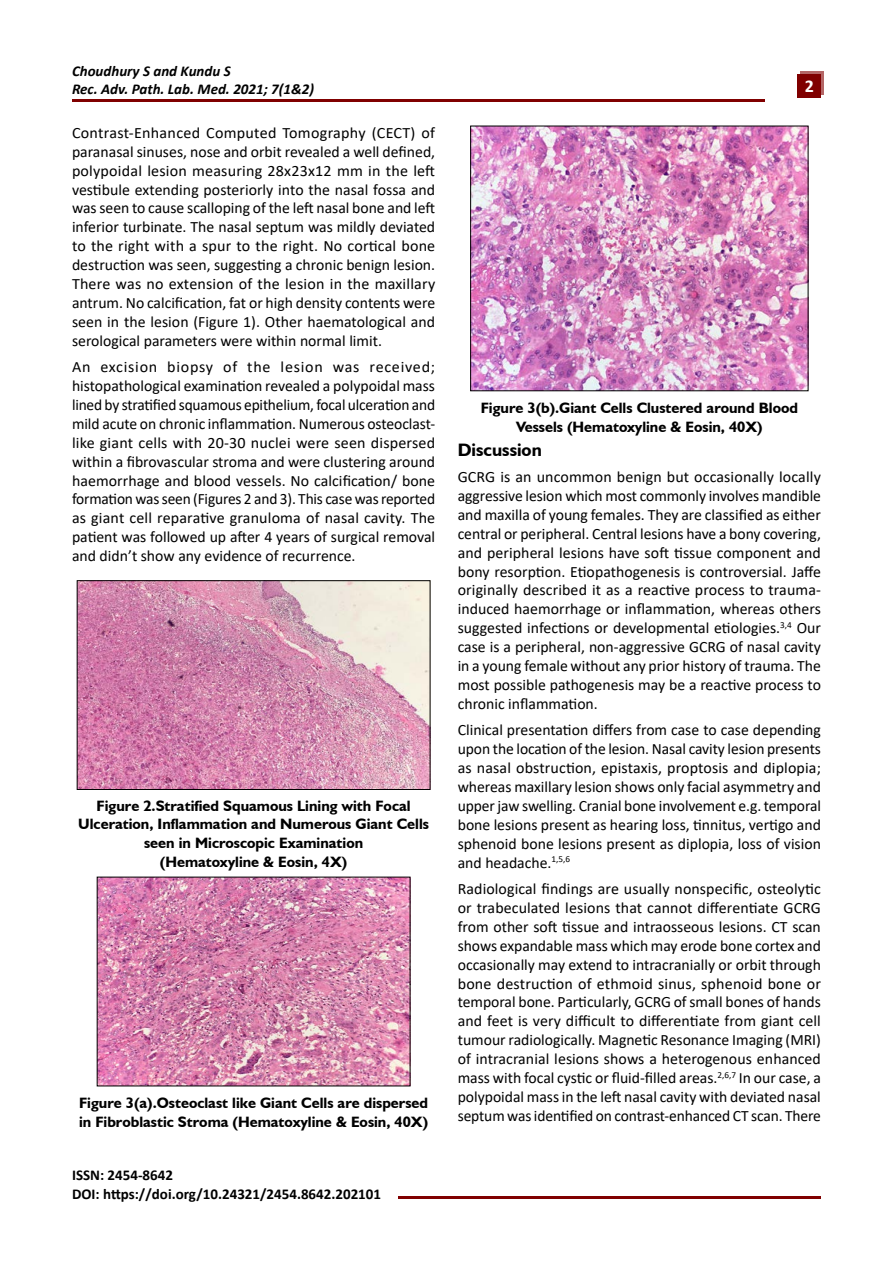
<style>
.page{position:relative;width:893px;height:1263px;background:#fff}
.page>*{position:absolute;margin:0;border:0;box-sizing:border-box;transform-origin:0 0}
.t1{font:700 18px "Humanist 521 BT";color:#000}
.t2{font:700 18px "Calibri";color:#fff}
.t3{font:15.75px/18.9px "Calibri";color:#000;text-align:justify}
.t4{font:700 15px/18.9px "Humanist 521 BT";color:#000;text-align:center}
.t5{font:700 15px/18.9px "Calibri";color:#000}
.t6{font:italic 700 15px/18px "Calibri";color:#000}
</style>
<div class="page">
<div style="left:801px;top:71px;width:23px;height:23px;background:#b46666"></div>
<div style="left:798px;top:74px;width:23px;height:23px;background:#800000"></div>
<hr style="left:72px;top:100px;width:693px;height:2px;background:#800000">
<hr style="left:398px;top:1196px;width:423px;height:2px;background:#800000">
<img style="left:79px;top:582px;width:349px;height:206px">
<div style="left:77px;top:580px;width:353px;height:210px;border:1px solid #000"></div>
<img style="left:99px;top:879px;width:309px;height:205px">
<img style="left:472px;top:128px;width:334px;height:261px">
<p class="t6" style="left:72px;top:61px;width:244px">Choudhury S and Kundu S<br>Rec. Adv. Path. Lab. Med. 2021; 7(1&amp;2)</p>
<p class="t3" style="left:72px;top:123px;width:365px">Contrast-Enhanced Computed Tomography (CECT) of paranasal sinuses, nose and orbit revealed a well defined, polypoidal lesion measuring 28x23x12 mm in the left vestibule extending posteriorly into the nasal fossa and was seen to cause scalloping of the left nasal bone and left inferior turbinate. The nasal septum was mildly deviated to the right with a spur to the right. No cortical bone destruction was seen, suggesting a chronic benign lesion.<br>There was no extension of the lesion in the maxillary antrum. No calcification, fat or high density contents were seen in the lesion (Figure 1). Other haematological and serological parameters were within normal limit.</p>
<p class="t3" style="left:72px;top:357px;width:365px">An excision biopsy of the lesion was received; histopathological examination revealed a polypoidal mass lined by stratified squamous epithelium, focal ulceration and mild acute on chronic inflammation. Numerous osteoclast&shy;like giant cells with 20-30 nuclei were seen dispersed within a fibrovascular stroma and were clustering around haemorrhage and blood vessels. No calcification/ bone formation was seen (Figures 2 and 3). This case was reported as giant cell reparative granuloma of nasal cavity. The patient was followed up after 4 years of surgical removal and didn’t show any evidence of recurrence.</p>
<p class="t4" style="left:78px;top:796px;width:352px">Figure 2.Stratified Squamous Lining with Focal Ulceration, Inflammation and Numerous Giant Cells seen in Microscopic Examination<br>(Hematoxyline &amp; Eosin, 4X)</p>
<p class="t4" style="left:79px;top:1093px;width:351px;text-align:left">Figure 3(a).Osteoclast like Giant Cells are dispersed in Fibroblastic Stroma (Hematoxyline &amp; Eosin, 40X)</p>
<p class="t5" style="left:72px;top:1165px;width:311px">ISSN: 2454-8642<br>DOI: https://doi.org/10.24321/2454.8642.202101</p>
<p class="t2" style="left:805px;top:74px;width:11px">2</p>
<p class="t4" style="left:481px;top:398px;width:319px">Figure 3(b).Giant Cells Clustered around Blood<br>Vessels (Hematoxyline &amp; Eosin, 40X)</p>
<p class="t1" style="left:458px;top:438px;width:86px">Discussion</p>
<p class="t3" style="left:458px;top:467px;width:365px">GCRG is an uncommon benign but occasionally locally aggressive lesion which most commonly involves mandible and maxilla of young females. They are classified as either central or peripheral. Central lesions have a bony covering, and peripheral lesions have soft tissue component and bony resorption. Etiopathogenesis is controversial. Jaffe originally described it as a reactive process to trauma&shy;induced haemorrhage or inflammation, whereas others suggested infections or developmental etiologies.<sup>3,4</sup> Our case is a peripheral, non-aggressive GCRG of nasal cavity in a young female without any prior history of trauma. The most possible pathogenesis may be a reactive process to chronic inflammation.</p>
<p class="t3" style="left:458px;top:720px;width:365px">Clinical presentation differs from case to case depending upon the location of the lesion. Nasal cavity lesion presents as nasal obstruction, epistaxis, proptosis and diplopia; whereas maxillary lesion shows only facial asymmetry and upper jaw swelling. Cranial bone involvement e.g. temporal bone lesions present as hearing loss, tinnitus, vertigo and sphenoid bone lesions present as diplopia, loss of vision and headache.<sup>1,5,6</sup></p>
<p class="t3" style="left:458px;top:879px;width:365px">Radiological findings are usually nonspecific, osteolytic or trabeculated lesions that cannot differentiate GCRG from other soft tissue and intraosseous lesions. CT scan shows expandable mass which may erode bone cortex and occasionally may extend to intracranially or orbit through bone destruction of ethmoid sinus, sphenoid bone or temporal bone. Particularly, GCRG of small bones of hands and feet is very difficult to differentiate from giant cell tumour radiologically. Magnetic Resonance Imaging (MRI) of intracranial lesions shows a heterogenous enhanced mass with focal cystic or fluid-filled areas.<sup>2,6,7</sup> In our case, a polypoidal mass in the left nasal cavity with deviated nasal septum was identified on contrast-enhanced CT scan. There</p>
</div>
